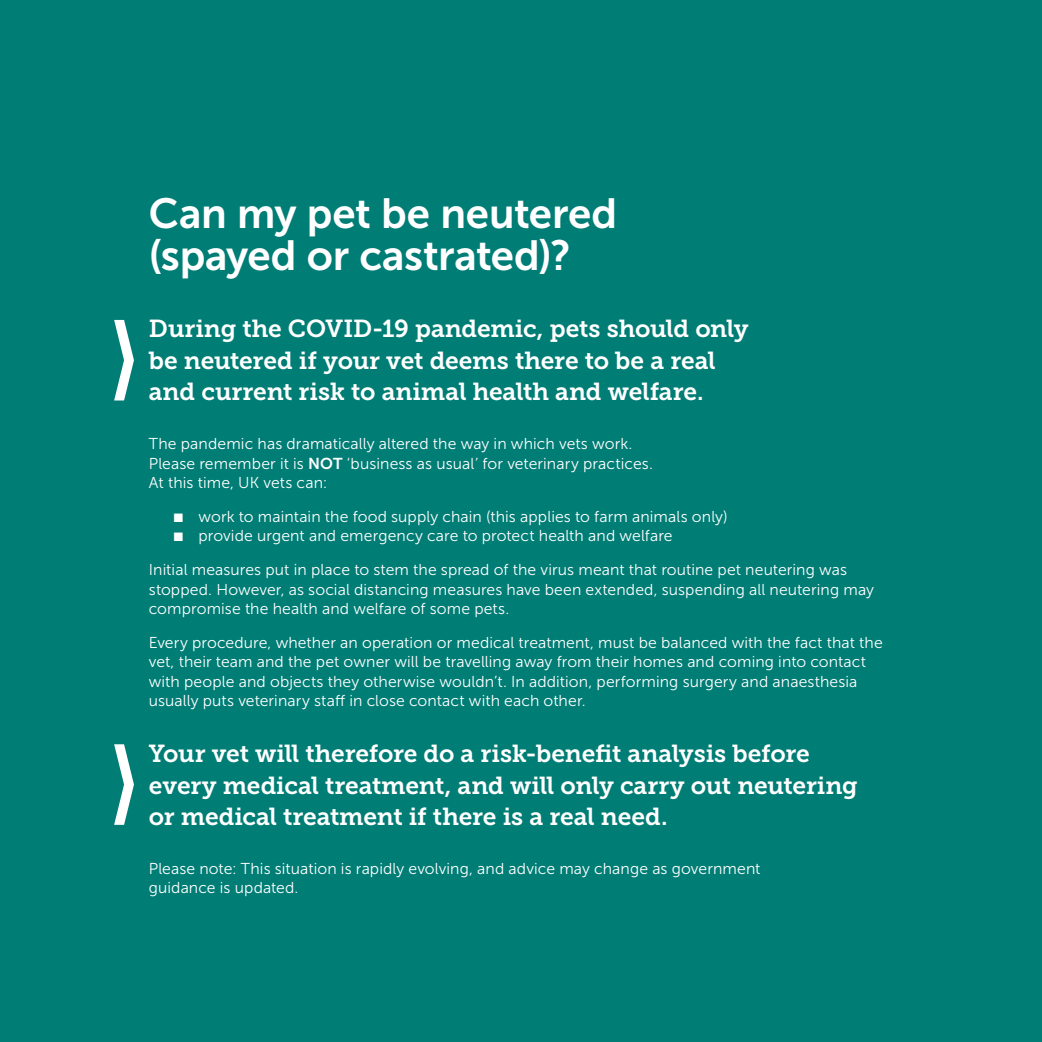
<style>
.page{position:relative;width:1042px;height:1042px;background:#007d75}
.page>*{position:absolute;margin:0;border:0;box-sizing:border-box;transform-origin:0 0}
.t1{font:42px/42px "Museo Sans 700";letter-spacing:-.005em;color:#fff}
.t2{font:24.5px/31.5px "Museo Slab 700";letter-spacing:-.005em;color:#fff}
.t3{font:15.75px/19.2px "Museo Sans 300";letter-spacing:.005em;color:#fff}
.s1{font-family:"Museo Sans 700"}
</style>
<div class="page">
<svg style="left:114px;top:320px;width:20px;height:80px"></svg>
<svg style="left:114px;top:744px;width:20px;height:81px"></svg>
<h1 class="t1" style="left:149px;top:193px;width:470px">Can my pet be neutered (spayed or castrated)?</h1>
<h2 class="t2" style="left:149px;top:313px;width:601px">During the COVID-19 pandemic, pets should only be neutered if your vet deems there to be a real and current risk to animal health and welfare.</h2>
<p class="t3" style="left:149px;top:434px;width:506px">The pandemic has dramatically altered the way in which vets work.<br>Please remember it is <span class="s1">NOT</span> ‘business as usual’ for veterinary practices.<br>At this time, UK vets can:</p>
<p class="t3" style="left:174px;top:507px;width:555px">■ work to maintain the food supply chain (this applies to farm animals only)</p>
<p class="t3" style="left:149px;top:519px;width:700px;line-height:34.1px;text-indent:25px">■ provide urgent and emergency care to protect health and welfare<br>Initial measures put in place to stem the spread of the virus meant that routine pet neutering was</p>
<p class="t3" style="left:149px;top:580px;width:726px">stopped. However, as social distancing measures have been extended, suspending all neutering may compromise the health and welfare of some pets.</p>
<p class="t3" style="left:149px;top:633px;width:735px">Every procedure, whether an operation or medical treatment, must be balanced with the fact that the vet, their team and the pet owner will be travelling away from their homes and coming into contact with people and objects they otherwise wouldn’t. In addition, performing surgery and anaesthesia usually puts veterinary staff in close contact with each other.</p>
<h2 class="t2" style="left:149px;top:738px;width:710px">Your vet will therefore do a risk-benefit analysis before every medical treatment, and will only carry out neutering or medical treatment if there is a real need.</h2>
<p class="t3" style="left:149px;top:859px;width:613px">Please note: This situation is rapidly evolving, and advice may change as government guidance is updated.</p>
</div>
